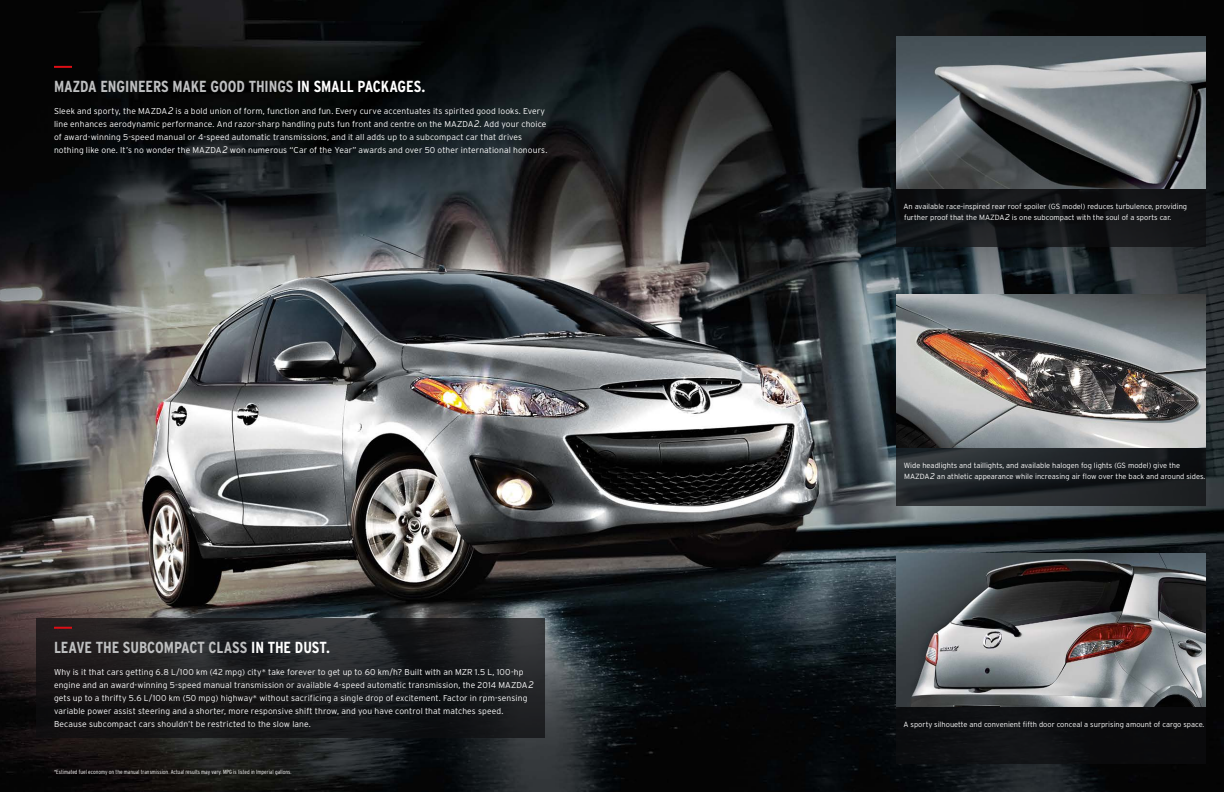
<style>
.page{position:relative;width:1224px;height:792px;background:#fff}
.page>*{position:absolute;margin:0;border:0;box-sizing:border-box;transform-origin:0 0}
.t1{font:700 condensed 16px "Interstate";letter-spacing:-.005em;color:#bfc0c1}
.t2{font:300 8.5px/13px "Interstate";letter-spacing:.01em;color:#fff}
.t3{font:300 7.5px/11px "Interstate";color:#fff}
.t4{font:300 condensed 6px "Interstate";color:#fff}
.s1{color:#fff}
.s2{font-style:italic;font-size:9.5px}
.s3{font-style:italic;font-size:8.5px}
</style>
<div class="page">
<img style="left:0;top:0;width:1224px;height:792px">
<svg style="left:36px;top:618px;width:508px;height:120px;background:#1c1d1e"></svg>
<svg style="left:54px;top:66px;width:18px;height:2px"></svg>
<svg style="left:54px;top:627px;width:18px;height:2px"></svg>
<div style="left:896px;top:707px;width:310px;height:57px;background:#0e0e10"></div>
<img style="left:896px;top:554px;width:310px;height:152px">
<svg style="left:896px;top:448px;width:310px;height:58px;background:#1f2327"></svg>
<img style="left:896px;top:295px;width:310px;height:153px">
<div style="left:896px;top:189px;width:310px;height:58px;background:#0e0e10"></div>
<img style="left:896px;top:36px;width:310px;height:153px">
<h1 class="t1" style="left:54px;top:77px;width:373px">MAZDA ENGINEERS MAKE GOOD THINGS <span class="s1">IN SMALL PACKAGES.</span></h1>
<p class="t2" style="left:54px;top:104px;width:495px">Sleek and sporty, the MAZDA<span class="s2">2</span> is a bold union of form, function and fun. Every curve accentuates its spirited good looks. Every line enhances aerodynamic performance. And razor-sharp handling puts fun front and centre on the MAZDA<span class="s2">2</span>. Add your choice of award-winning 5-speed manual or 4-speed automatic transmissions, and it all adds up to a subcompact car that drives nothing like one. It’s no wonder the MAZDA<span class="s2">2</span> won numerous “Car of the Year” awards and over 50 other international honours.</p>
<h1 class="t1" style="left:54px;top:638px;width:277px">LEAVE THE SUBCOMPACT CLASS <span class="s1">IN THE DUST.</span></h1>
<p class="t2" style="left:54px;top:665px;width:481px">Why is it that cars getting 6.8 L/100 km (42 mpg) city* take forever to get up to 60 km/h? Built with an MZR 1.5 L, 100-hp engine and an award-winning 5-speed manual transmission or available 4-speed automatic transmission, the 2014 MAZDA<span class="s2">2 </span>gets up to a thrifty 5.6 L/100 km (50 mpg) highway* without sacrificing a single drop of excitement. Factor in rpm-sensing variable power assist steering and a shorter, more responsive shift throw, and you have control that matches speed.<br>Because subcompact cars shouldn’t be restricted to the slow lane.</p>
<p class="t4" style="left:54px;top:769px;width:239px">*Estimated fuel economy on the manual transmission. Actual results may vary. MPG is listed in Imperial gallons.</p>
<p class="t3" style="left:903px;top:201px;width:285px">An available race-inspired rear roof spoiler (GS model) reduces turbulence, providing further proof that the MAZDA<span class="s3">2</span> is one subcompact with the soul of a sports car.</p>
<p class="t3" style="left:904px;top:459px;width:303px">Wide headlights and taillights, and available halogen fog lights (GS model) give the<br>MAZDA<span class="s3">2</span> an athletic appearance while increasing air flow over the back and around sides.</p>
<p class="t3" style="left:904px;top:718px;width:302px">A sporty silhouette and convenient fifth door conceal a surprising amount of cargo space.</p>
</div>
